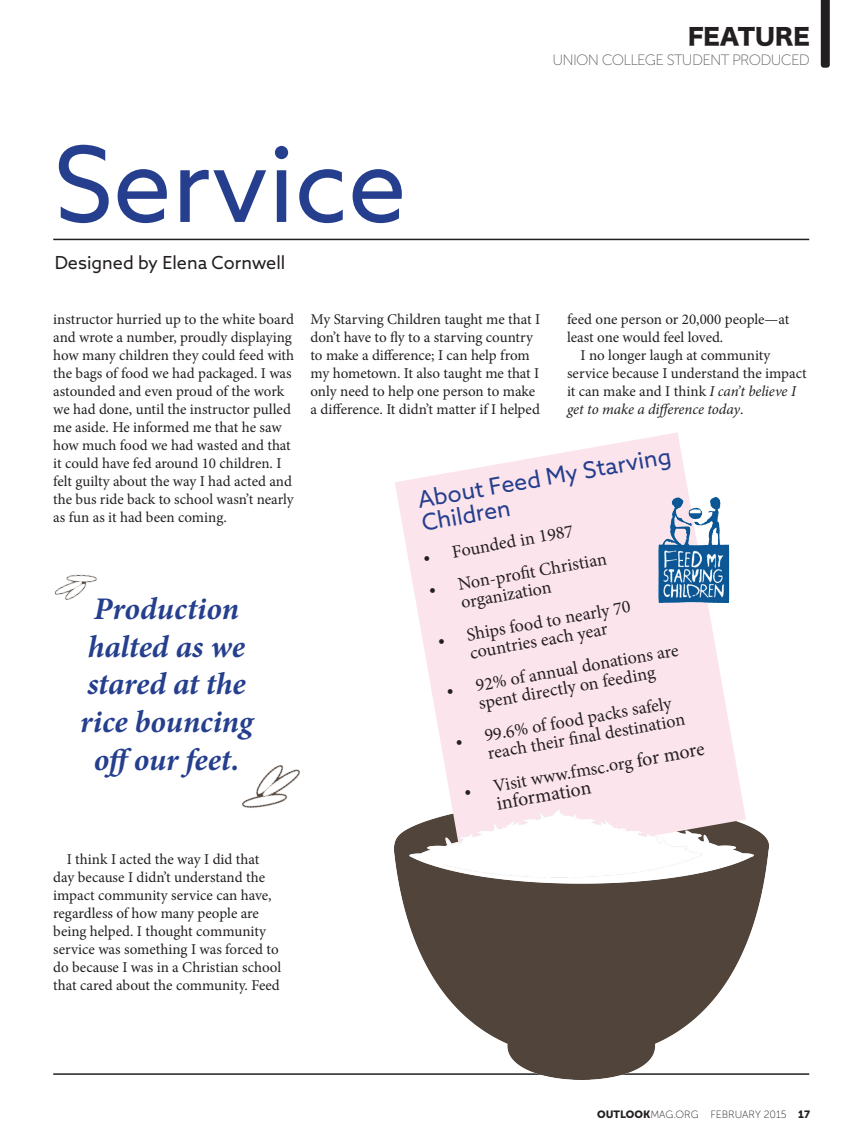
<style>
.page{position:relative;width:864px;height:1148px;background:#fff}
.page>*{position:absolute;margin:0;border:0;box-sizing:border-box;transform-origin:0 0}
.t1{font:105px "Azo Sans";color:#253f8e}
.t2{font:italic 700 31.5px/37.8px "Minion Pro";letter-spacing:-.005em;color:#253f8e;text-align:center}
.t3{font:23.1px/23.1px "Azo Sans";color:#253f8e}
.t4{font:22.5px "Hira Kaku Std W8";color:#231f20}
.t5{font:19.8px "Minion Pro";color:#231f20}
.t6{font:18.15px/18.1px "Minion Pro";color:#231f20}
.t7{font:18px "Azo Sans";color:#231f20}
.t8{font:15px/18px "Minion Pro";color:#231f20}
.t9{font:15px "Museo Sans 100";letter-spacing:-.05em;color:#636366}
.t10{font:10.5px "Museo Sans 100";color:#231f20}
.s1{font-style:italic}
.s2{font-size:19.8px}
.s3{font-family:"Museo Sans 900"}
</style>
<div class="page">
<svg style="left:821px;top:0;width:9px;height:68px"></svg>
<hr style="left:53px;top:1073px;width:756px;height:1px;background:#231f20">
<hr style="left:53px;top:239px;width:756px;height:1px;background:#231f20">
<img style="left:395px;top:825px;width:374px;height:254px">
<svg style="left:395px;top:432px;width:351px;height:437px;fill:#fce4ec"></svg>
<img style="left:445px;top:801px;width:271px;height:216px">
<img style="left:241px;top:765px;width:59px;height:43px">
<img style="left:54px;top:574px;width:43px;height:26px">
<img style="left:646px;top:493px;width:97px;height:111px">
<h1 class="t1" style="left:54px;top:116px;width:354px">Service</h1>
<p class="t7" style="left:55px;top:251px;width:232px">Designed by Elena Cornwell</p>
<h3 class="t4" style="left:688px;top:24px;width:123px">FEATURE</h3>
<p class="t9" style="left:552px;top:52px;width:259px">UNION COLLEGE STUDENT PRODUCED</p>
<p class="t8" style="left:53px;top:310px;width:243px">instructor hurried up to the white board and wrote a number, proudly displaying how many children they could feed with the bags of food we had packaged. I was astounded and even proud of the work we had done, until the instructor pulled me aside. He informed me that he saw how much food we had wasted and that it could have fed around 10 children. I felt guilty about the way I had acted and the bus ride back to school wasn’t nearly as fun as it had been coming.</p>
<h2 class="t2" style="left:80px;top:589px;width:174px">Production halted as we stared at the rice bouncing off our feet.</h2>
<p class="t8" style="left:310px;top:310px;width:231px">My Starving Children taught me that I don’t have to fly to a starving country to make a difference; I can help from my hometown. It also taught me that I only need to help one person to make a difference. It didn’t matter if I helped</p>
<p class="t8" style="left:567px;top:310px;width:224px">feed one person or 20,000 people—at least one would feel loved.</p>
<p class="t8" style="left:567px;top:346px;width:241px;text-indent:14px">I no longer laugh at community service because I understand the impact it can make and I think <span class="s1">I can’t believe I get to make a difference today</span>.</p>
<h3 class="t3" style="left:416px;top:488px;width:258px;rotate:-10deg">About Feed My Starving<br>Children</h3>
<p class="t6" style="left:422px;top:548px;width:154px;rotate:-10deg">• Founded in 1987</p>
<p class="t6" style="left:456px;top:575px;width:152px;text-indent:-30px;rotate:-10deg">• Non-profi t Christian organization</p>
<p class="t6" style="left:436px;top:631px;width:197px;text-align:center;rotate:-10deg">• Ships food to nearly 70 countries each year</p>
<p class="t6" style="left:445px;top:681px;width:237px;text-align:center;rotate:-10deg">• 92% of annual donations are spent directly on feeding</p>
<p class="t6" style="left:483px;top:727px;width:202px;text-indent:-30px;rotate:-10deg">• 99.6% of food packs safely reach their fi nal destination</p>
<p class="t6" style="left:463px;top:782px;width:245px;rotate:-10deg">• Visit www.fmsc.org <span class="s2">for more</span></p>
<h3 class="t5" style="left:494px;top:790px;width:97px;rotate:-10deg">information</h3>
<p class="t8" style="left:53px;top:850px;width:229px;text-indent:14px">I think I acted the way I did that day because I didn’t understand the impact community service can have, regardless of how many people are being helped. I thought community service was something I was forced to do because I was in a Christian school that cared about the community. Feed</p>
<p class="t10" style="left:597px;top:1108px;width:214px"><span class="s3">OUTLOOK</span>MAG.ORG FEBRUARY 2015 <span class="s3">17</span></p>
</div>
